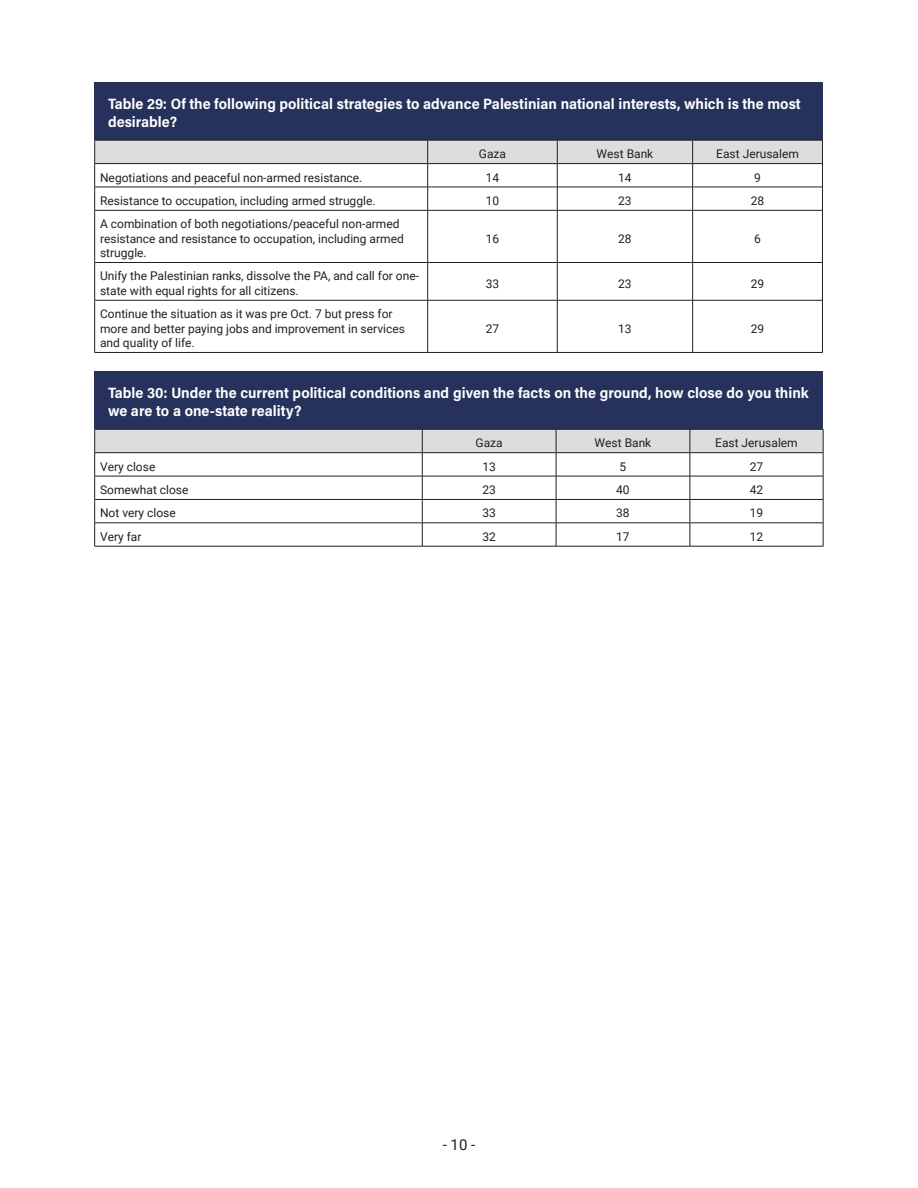
<style>
.page{position:relative;width:918px;height:1188px;background:#fff}
.page>*{position:absolute;margin:0;border:0;box-sizing:border-box;transform-origin:0 0}
.Question{font:15px/18px "Acumin Variable Concept";color:#fff}
.t1{font:15px "Roboto";color:#231f20}
.Paragraph_Style_1{font:12px/14.4px "Roboto";color:#231f20}
.Tables{font:12px "Roboto";color:#231f20}
</style>
<div class="page">
<div style="left:94px;top:82px;width:730px;height:58px;background:#26325c"></div>
<div style="left:94px;top:372px;width:730px;height:57px;background:#26325c"></div>
<svg style="left:94px;top:140px;width:729px;height:70px"></svg>
<hr style="left:94px;top:210px;width:334px;height:1px;background:#231f20">
<hr style="left:94px;top:211px;width:1px;height:51px;background:#231f20">
<hr style="left:428px;top:210px;width:129px;height:1px;background:#231f20">
<hr style="left:427px;top:211px;width:1px;height:51px;background:#231f20">
<hr style="left:557px;top:210px;width:136px;height:1px;background:#231f20">
<hr style="left:557px;top:211px;width:1px;height:51px;background:#231f20">
<hr style="left:693px;top:210px;width:130px;height:1px;background:#231f20">
<hr style="left:692px;top:211px;width:1px;height:51px;background:#231f20">
<hr style="left:822px;top:211px;width:1px;height:51px;background:#231f20">
<hr style="left:94px;top:262px;width:334px;height:1px;background:#231f20">
<hr style="left:94px;top:263px;width:1px;height:37px;background:#231f20">
<hr style="left:428px;top:262px;width:129px;height:1px;background:#231f20">
<hr style="left:427px;top:263px;width:1px;height:37px;background:#231f20">
<hr style="left:557px;top:262px;width:136px;height:1px;background:#231f20">
<hr style="left:557px;top:263px;width:1px;height:37px;background:#231f20">
<hr style="left:693px;top:262px;width:130px;height:1px;background:#231f20">
<hr style="left:692px;top:263px;width:1px;height:37px;background:#231f20">
<hr style="left:822px;top:263px;width:1px;height:37px;background:#231f20">
<hr style="left:94px;top:300px;width:334px;height:1px;background:#231f20">
<hr style="left:94px;top:300px;width:1px;height:52px;background:#231f20">
<hr style="left:428px;top:300px;width:129px;height:1px;background:#231f20">
<hr style="left:427px;top:300px;width:1px;height:52px;background:#231f20">
<hr style="left:557px;top:300px;width:136px;height:1px;background:#231f20">
<hr style="left:557px;top:300px;width:1px;height:52px;background:#231f20">
<hr style="left:693px;top:300px;width:130px;height:1px;background:#231f20">
<hr style="left:692px;top:300px;width:1px;height:52px;background:#231f20">
<hr style="left:822px;top:300px;width:1px;height:52px;background:#231f20">
<hr style="left:94px;top:352px;width:334px;height:1px;background:#231f20">
<hr style="left:428px;top:352px;width:129px;height:1px;background:#231f20">
<hr style="left:557px;top:352px;width:136px;height:1px;background:#231f20">
<hr style="left:693px;top:352px;width:130px;height:1px;background:#231f20">
<svg style="left:94px;top:429px;width:730px;height:117px"></svg>
<hr style="left:94px;top:546px;width:328px;height:1px;background:#231f20">
<hr style="left:422px;top:546px;width:134px;height:1px;background:#231f20">
<hr style="left:556px;top:546px;width:134px;height:1px;background:#231f20">
<hr style="left:690px;top:546px;width:133px;height:1px;background:#231f20">
<p class="Question" style="left:108px;top:94px;width:694px">Table 29: Of the following political strategies to advance Palestinian national interests, which is the most desirable?</p>
<p class="Tables" style="left:479px;top:146px;width:29px">Gaza</p>
<p class="Tables" style="left:597px;top:146px;width:58px">West Bank</p>
<p class="Tables" style="left:716px;top:146px;width:84px">East Jerusalem</p>
<p class="Paragraph_Style_1" style="left:100px;top:170px;width:264px">Negotiations and peaceful non-armed resistance.</p>
<p class="Tables" style="left:486px;top:169px;width:15px">14</p>
<p class="Tables" style="left:618px;top:169px;width:15px">14</p>
<p class="Tables" style="left:754px;top:169px;width:8px">9</p>
<p class="Paragraph_Style_1" style="left:100px;top:193px;width:277px">Resistance to occupation, including armed struggle.</p>
<p class="Tables" style="left:486px;top:192px;width:15px">10</p>
<p class="Tables" style="left:618px;top:192px;width:15px">23</p>
<p class="Tables" style="left:751px;top:192px;width:15px">28</p>
<p class="Paragraph_Style_1" style="left:100px;top:216px;width:305px">A combination of both negotiations/peaceful non-armed resistance and resistance to occupation, including armed struggle.</p>
<p class="Tables" style="left:486px;top:230px;width:15px">16</p>
<p class="Tables" style="left:618px;top:230px;width:15px">28</p>
<p class="Tables" style="left:754px;top:230px;width:8px">6</p>
<p class="Paragraph_Style_1" style="left:100px;top:269px;width:320px">Unify the Palestinian ranks, dissolve the PA, and call for one&shy;state with equal rights for all citizens.</p>
<p class="Tables" style="left:486px;top:275px;width:15px">33</p>
<p class="Tables" style="left:618px;top:275px;width:15px">23</p>
<p class="Tables" style="left:751px;top:275px;width:15px">29</p>
<p class="Paragraph_Style_1" style="left:100px;top:306px;width:306px">Continue the situation as it was pre Oct. 7 but press for more and better paying jobs and improvement in services and quality of life.</p>
<p class="Tables" style="left:486px;top:320px;width:15px">27</p>
<p class="Tables" style="left:618px;top:320px;width:15px">13</p>
<p class="Tables" style="left:751px;top:320px;width:15px">29</p>
<p class="Question" style="left:108px;top:383px;width:702px">Table 30: Under the current political conditions and given the facts on the ground, how close do you think we are to a one-state reality?</p>
<p class="Tables" style="left:476px;top:435px;width:29px">Gaza</p>
<p class="Tables" style="left:595px;top:435px;width:58px">West Bank</p>
<p class="Tables" style="left:715px;top:435px;width:84px">East Jerusalem</p>
<p class="Paragraph_Style_1" style="left:100px;top:459px;width:57px">Very close</p>
<p class="Tables" style="left:482px;top:458px;width:15px">13</p>
<p class="Tables" style="left:620px;top:458px;width:8px">5</p>
<p class="Tables" style="left:750px;top:458px;width:15px">27</p>
<p class="Paragraph_Style_1" style="left:100px;top:482px;width:90px">Somewhat close</p>
<p class="Tables" style="left:482px;top:481px;width:15px">23</p>
<p class="Tables" style="left:616px;top:481px;width:15px">40</p>
<p class="Tables" style="left:750px;top:481px;width:15px">42</p>
<p class="Paragraph_Style_1" style="left:100px;top:506px;width:77px">Not very close</p>
<p class="Tables" style="left:482px;top:505px;width:15px">33</p>
<p class="Tables" style="left:616px;top:505px;width:15px">38</p>
<p class="Tables" style="left:750px;top:505px;width:15px">19</p>
<p class="Paragraph_Style_1" style="left:100px;top:529px;width:43px">Very far</p>
<p class="Tables" style="left:482px;top:528px;width:15px">32</p>
<p class="Tables" style="left:616px;top:528px;width:15px">17</p>
<p class="Tables" style="left:750px;top:528px;width:15px">12</p>
<p class="t1" style="left:443px;top:1134px;width:34px">- 10 -</p>
</div>
